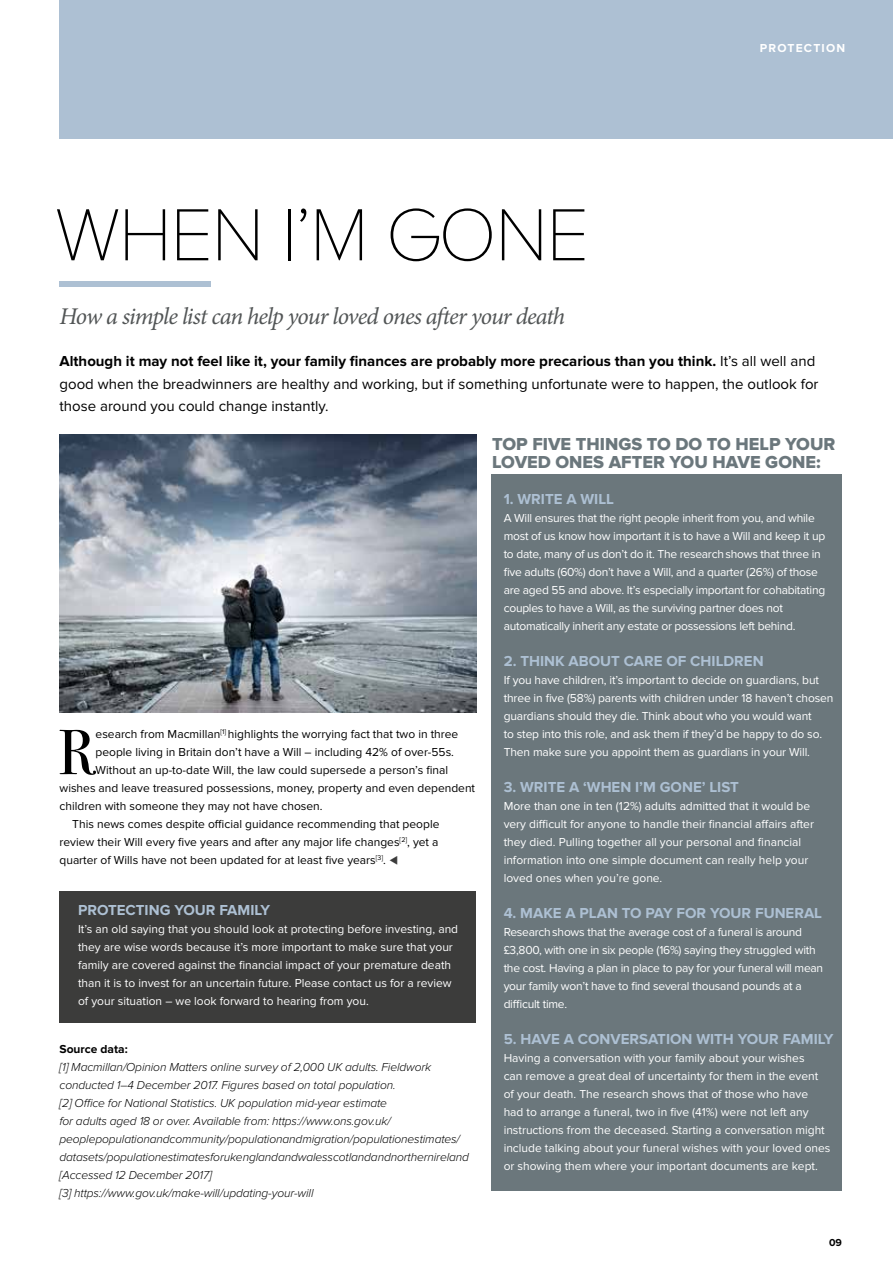
<style>
.page{position:relative;width:893px;height:1263px;background:#fff}
.page>*{position:absolute;margin:0;border:0;box-sizing:border-box;transform-origin:0 0}
.t1{font:100 76.5px "Proxima Nova A";letter-spacing:-.02em;color:#000}
.t2{font:63.75px "Bodoni Svty Two ITCTT";color:#000}
.t3{font:italic 24px "Minion Pro";letter-spacing:-.04em;color:#525556}
.t4{font:18px/18px "Proxima Nova Extrabld";color:#6b777c}
.t5{font:15px/22.5px "Proxima Nova";color:#000}
.t6{font:700 15px "Proxima Nova";color:#adc0d3}
.t7{font:12px/18px "Proxima Nova";color:#fff}
.t8{font:12px/18px "Proxima Nova";letter-spacing:-.02em;color:#fff}
.t9{font:12px "Proxima Nova";color:#000}
.t10{font:italic 300 12px/18px "Proxima Nova";letter-spacing:-.01em;color:#000}
.t11{font:700 12px "Proxima Nova";color:#000}
.t12{font:700 12px "Proxima Nova";letter-spacing:.1em;color:#fff}
.t13{font:700 10.5px "Proxima Nova";color:#000}
.s1{font-weight:700}
.s2{color:#3c3c3b}
</style>
<div class="page">
<div style="left:60px;top:0;width:833px;height:139px;background:#adc0d3"></div>
<div style="left:491px;top:474px;width:351px;height:717px;background:#6b777c"></div>
<div style="left:60px;top:281px;width:151px;height:6px;background:#adc0d3"></div>
<img style="left:60px;top:435px;width:416px;height:277px">
<div style="left:60px;top:891px;width:416px;height:132px;background:#3c3c3b"></div>
<h1 class="t1" style="left:55px;top:193px;width:536px">WHEN I’M GONE</h1>
<p class="t12" style="left:760px;top:41px;width:87px">PROTECTION</p>
<h3 class="t3" style="left:60px;top:299px;width:507px">How a simple list can help your loved ones after your death</h3>
<p class="t5" style="left:60px;top:350px;width:760px"><span class="s1">Although it may not feel like it, your family finances are probably more precarious than you think.</span> It’s all well and good when the breadwinners are healthy and working, but if something unfortunate were to happen, the outlook for those around you could change instantly.</p>
<h2 class="t2" style="left:58px;top:700px;width:39px">R</h2>
<p class="t9" style="left:96px;top:727px;width:364px">esearch from Macmillan<sup>[1]</sup> highlights the worrying fact that two in three</p>
<p class="t9" style="left:96px;top:745px;width:360px">people living in Britain don’t have a Will – including 42% of over-55s.</p>
<p class="t9" style="left:96px;top:763px;width:354px">Without an up-to-date Will, the law could supersede a person’s final</p>
<p class="t9" style="left:60px;top:781px;width:417px">wishes and leave treasured possessions, money, property and even dependent</p>
<p class="t9" style="left:60px;top:799px;width:265px">children with someone they may not have chosen.</p>
<p class="t9" style="left:72px;top:817px;width:369px">This news comes despite official guidance recommending that people</p>
<p class="t9" style="left:60px;top:835px;width:381px">review their Will every five years and after any major life changes<sup>[2]</sup>, yet a</p>
<p class="t9" style="left:60px;top:853px;width:340px">quarter of Wills have not been updated for at least five years<sup>[3]</sup>. <span class="s2">▼</span></p>
<p class="t6" style="left:78px;top:901px;width:194px">PROTECTING YOUR FAMILY</p>
<p class="t7" style="left:78px;top:920px;width:382px">It’s an old saying that you should look at protecting before investing, and they are wise words because it’s more important to make sure that your family are covered against the financial impact of your premature death than it is to invest for an uncertain future. Please contact us for a review of your situation – we look forward to hearing from you.</p>
<p class="t11" style="left:60px;top:1042px;width:70px">Source data:</p>
<p class="t10" style="left:60px;top:1058px;width:411px">[1] Macmillan/Opinion Matters online survey of 2,000 UK adults. Fieldwork conducted 1–4 December 2017. Figures based on total population.<br>[2] Office for National Statistics. UK population mid-year estimate<br>for adults aged 18 or over. Available from: https://www.ons.gov.uk/ peoplepopulationandcommunity/populationandmigration/populationestimates/ datasets/populationestimatesforukenglandandwalesscotlandandnorthernireland [Accessed 12 December 2017]<br>[3] https://www.gov.uk/make-will/updating-your-will</p>
<h3 class="t4" style="left:492px;top:435px;width:345px">TOP FIVE THINGS TO DO TO HELP YOUR<br>LOVED ONES AFTER YOU HAVE GONE:</h3>
<p class="t6" style="left:504px;top:490px;width:112px">1. WRITE A WILL</p>
<p class="t8" style="left:504px;top:509px;width:323px">A Will ensures that the right people inherit from you, and while most of us know how important it is to have a Will and keep it up to date, many of us don’t do it. The researchshows that three in five adults (60%) don’t have a Will, and a quarter (26%) of those are aged 55 and above. It’s especially important for cohabitating couples to have a Will, as the surviving partner does not automatically inherit any estate or possessions left behind.</p>
<p class="t6" style="left:504px;top:652px;width:261px">2. THINK ABOUT CARE OF CHILDREN</p>
<p class="t7" style="left:504px;top:671px;width:331px">If you have children, it’s important to decide on guardians, but three in five (58%) parents with children under 18 haven’t chosen guardians should they die. Think about who you would want<br>to step into this role, and ask them if they’d be happy to do so.<br>Then make sure you appoint them as guardians in your Will.</p>
<p class="t6" style="left:504px;top:778px;width:237px">3. WRITE A ‘WHEN I’M GONE’ LIST</p>
<p class="t7" style="left:504px;top:797px;width:312px">More than one in ten (12%) adults admitted that it would be very difficult for anyone to handle their financial affairs after they died. Pulling together all your personal and financial information into one simple document can really help your loved ones when you’re gone.</p>
<p class="t6" style="left:504px;top:904px;width:320px">4. MAKE A PLAN TO PAY FOR YOUR FUNERAL</p>
<p class="t8" style="left:504px;top:923px;width:321px">Researchshows that the average cost of a funeral is around £3,800, with one in six people (16%) saying they struggled with the cost. Having a plan in place to pay for your funeral will mean your family won’t have to find several thousand pounds at a difficult time.</p>
<p class="t6" style="left:504px;top:1030px;width:331px">5. HAVE A CONVERSATION WITH YOUR FAMILY</p>
<p class="t7" style="left:504px;top:1049px;width:328px">Having a conversation with your family about your wishes<br>can remove a great deal of uncertainty for them in the event of your death. The research shows that of those who have had to arrange a funeral, two in five (41%) were not left any instructions from the deceased. Starting a conversation might include talking about your funeral wishes with your loved ones or showing them where your important documents are kept.</p>
<p class="t13" style="left:829px;top:1236px;width:14px">09</p>
</div>
